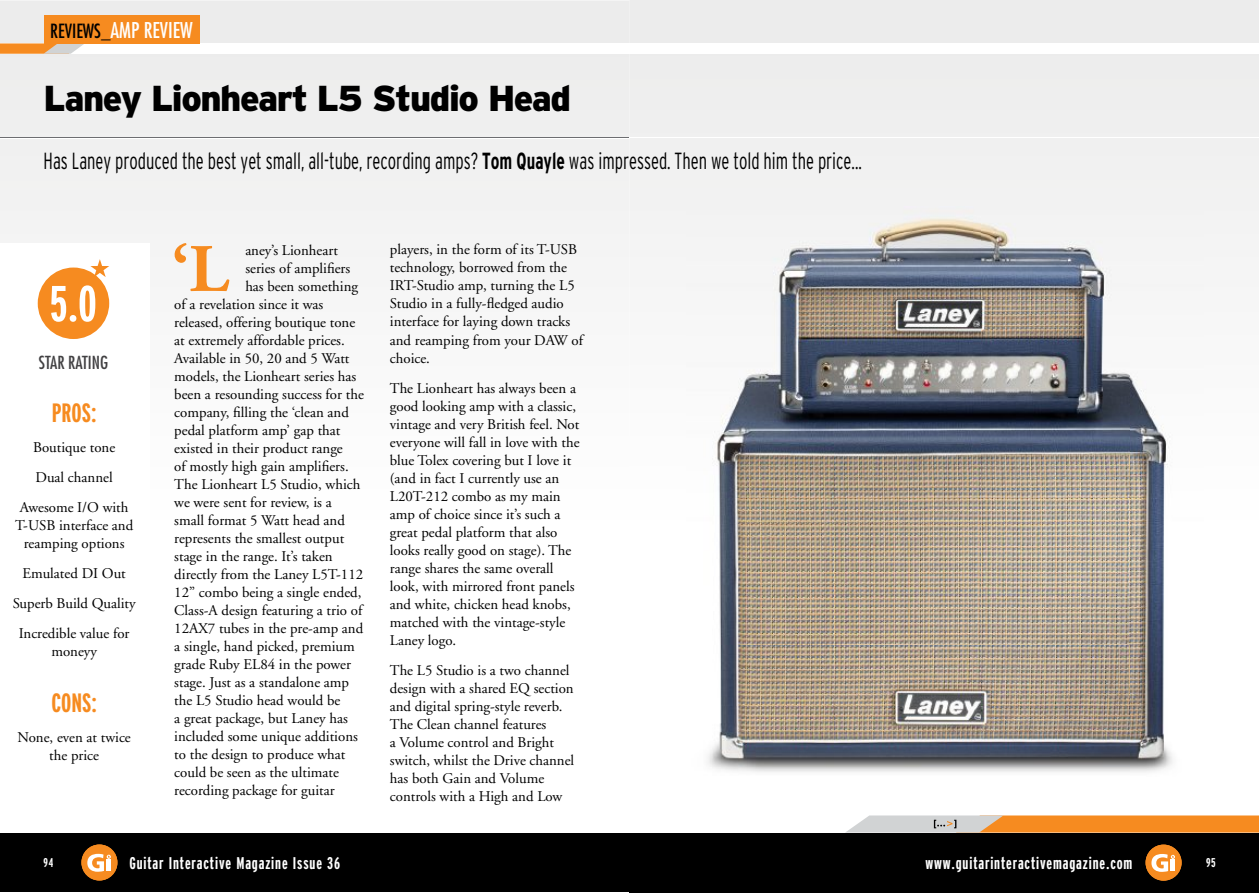
<style>
.page{position:relative;width:1259px;height:893px;background:#fff}
.page>*{position:absolute;margin:0;border:0;box-sizing:border-box;transform-origin:0 0}
.t1{font:700 67.8px "Adobe Garamond";color:#f68b20}
.t2{font:700 extra-condensed 50.4px "Interstate";color:#fff}
.t3{font:900 36px "Interstate";letter-spacing:-.04em;color:#000}
.t4{font:700 extra-condensed 26.55px "Interstate";color:#f68b20}
.t5{font:300 condensed 23.4px "Interstate";color:#000;scale:.8 1}
.t6{font:300 condensed 23.25px "Interstate";color:#000;scale:.8 1}
.t7{font:condensed 21.15px "Futura";color:#fff}
.t8{font:condensed 17.55px "Futura";color:#414042}
.t9{font:700 extra-condensed 16.95px "Interstate";letter-spacing:.05em;color:#fff}
.t10{font:14.85px/18px "Adobe Garamond";color:#000;text-align:center}
.t11{font:700 extra-condensed 12.75px "Interstate";color:#fff}
.s1{font-size:19.05px;color:#000}
.s2{font-weight:700}
</style>
<div class="page">
<div style="left:0;top:832px;width:629px;height:60px;background:#000"></div>
<img style="left:81px;top:845px;width:37px;height:36px">
<div style="left:81px;top:844px;width:36px;height:36px;background:#f68b20;border-radius:50%"></div>
<svg style="left:87px;top:854px;width:24px;height:18px"></svg>
<div style="left:0;top:0;width:629px;height:257px;background:#f0f0f0"></div>
<div style="left:0;top:43px;width:629px;height:11px;background:#fff"></div>
<svg style="left:0;top:43px;width:85px;height:11px"></svg>
<div style="left:44px;top:15px;width:155px;height:28px;background:#f68b20"></div>
<div style="left:0;top:244px;width:150px;height:556px;background:#fff"></div>
<div style="left:38px;top:268px;width:71px;height:71px;background:#f68b20;border-radius:50%"></div>
<svg style="left:90px;top:259px;width:19px;height:18px"></svg>
<hr style="left:0;top:137px;width:629px;height:1px;background:#6d6e71">
<hr style="left:0;top:138px;width:629px;height:1px;background:#fff">
<div style="left:629px;top:833px;width:630px;height:60px;background:#000"></div>
<img style="left:1147px;top:844px;width:35px;height:37px">
<div style="left:1145px;top:845px;width:36px;height:36px;background:#f68b20;border-radius:50%"></div>
<svg style="left:1151px;top:854px;width:24px;height:18px"></svg>
<div style="left:629px;top:0;width:630px;height:287px;background:#efefef"></div>
<div style="left:629px;top:43px;width:630px;height:10px;background:#fff"></div>
<hr style="left:629px;top:137px;width:630px;height:1px;background:#6d6e71">
<hr style="left:629px;top:138px;width:630px;height:1px;background:#fff">
<svg style="left:845px;top:815px;width:414px;height:18px;background:#eaa867"></svg>
<img style="left:687px;top:206px;width:516px;height:566px">
<p class="t7" style="left:50px;top:17px;width:144px"><span class="s1">REVIEWS_</span>AMP REVIEW</p>
<p class="t3" style="left:43px;top:77px;width:529px">Laney Lionheart L5 Studio Head</p>
<p class="t5" style="left:43px;top:148px;width:1024px">Has Laney produced the best yet small, all-tube, recording amps? <span class="s2">Tom Quayle</span> was impressed. Then we told him the price...</p>
<p class="t6" style="left:851px;top:148px;width:6px">.</p>
<p class="t2" style="left:50px;top:276px;width:49px">5.0</p>
<p class="t8" style="left:39px;top:352px;width:71px">STAR RATING</p>
<p class="t4" style="left:52px;top:398px;width:46px">PROS:</p>
<p class="t10" style="left:20px;top:432px;width:110px;line-height:30px">Boutique tone<br>Dual channel<br>Awesome I/O with</p>
<p class="t10" style="left:15px;top:516px;width:120px">T-USB interface and reamping options</p>
<p class="t10" style="left:13px;top:558px;width:124px;line-height:30px">Emulated DI Out<br>Superb Build Quality<br>Incredible value for</p>
<p class="t10" style="left:51px;top:642px;width:47px">moneyy</p>
<p class="t4" style="left:51px;top:688px;width:47px">CONS:</p>
<p class="t10" style="left:18px;top:728px;width:115px">None, even at twice the price</p>
<p class="t1" style="left:172px;top:232px;width:58px">‘L</p>
<p class="t10" style="left:245px;top:241px;width:94px">aney’s Lionheart</p>
<p class="t10" style="left:245px;top:259px;width:106px">series of amplifiers</p>
<p class="t10" style="left:245px;top:277px;width:114px">has been something</p>
<p class="t10" style="left:174px;top:295px;width:151px">of a revelation since it was</p>
<p class="t10" style="left:174px;top:313px;width:182px">released, offering boutique tone</p>
<p class="t10" style="left:174px;top:331px;width:172px">at extremely affordable prices.</p>
<p class="t10" style="left:174px;top:349px;width:177px">Available in 50, 20 and 5 Watt</p>
<p class="t10" style="left:174px;top:367px;width:183px">models, the Lionheart series has</p>
<p class="t10" style="left:174px;top:385px;width:191px">been a resounding success for the</p>
<p class="t10" style="left:174px;top:403px;width:176px">company, filling the ‘clean and</p>
<p class="t10" style="left:174px;top:421px;width:168px">pedal platform amp’ gap that</p>
<p class="t10" style="left:174px;top:439px;width:170px">existed in their product range</p>
<p class="t10" style="left:174px;top:457px;width:176px">of mostly high gain amplifiers.</p>
<p class="t10" style="left:174px;top:475px;width:188px">The Lionheart L5 Studio, which</p>
<p class="t10" style="left:174px;top:493px;width:159px">we were sent for review, is a</p>
<p class="t10" style="left:174px;top:511px;width:172px">small format 5 Watt head and</p>
<p class="t10" style="left:174px;top:529px;width:171px">represents the smallest output</p>
<p class="t10" style="left:174px;top:547px;width:160px">stage in the range. It’s taken</p>
<p class="t10" style="left:174px;top:565px;width:190px">directly from the Laney L5T-112</p>
<p class="t10" style="left:174px;top:583px;width:189px">12” combo being a single ended,</p>
<p class="t10" style="left:174px;top:601px;width:189px">Class-A design featuring a trio of</p>
<p class="t10" style="left:174px;top:619px;width:190px">12AX7 tubes in the pre-amp and</p>
<p class="t10" style="left:174px;top:637px;width:182px">a single, hand picked, premium</p>
<p class="t10" style="left:174px;top:655px;width:178px">grade Ruby EL84 in the power</p>
<p class="t10" style="left:174px;top:673px;width:176px">stage. Just as a standalone amp</p>
<p class="t10" style="left:174px;top:691px;width:168px">the L5 Studio head would be</p>
<p class="t10" style="left:174px;top:709px;width:175px">a great package, but Laney has</p>
<p class="t10" style="left:174px;top:727px;width:185px">included some unique additions</p>
<p class="t10" style="left:174px;top:745px;width:173px">to the design to produce what</p>
<p class="t10" style="left:174px;top:763px;width:166px">could be seen as the ultimate</p>
<p class="t10" style="left:174px;top:781px;width:162px">recording package for guitar</p>
<p class="t11" style="left:44px;top:855px;width:11px">94</p>
<p class="t9" style="left:129px;top:854px;width:212px">Guitar Interactive Magazine Issue 36</p>
<p class="t10" style="left:390px;top:241px;width:195px;text-align:left">players, in the form of its T-USB technology, borrowed from the<br>IRT-Studio amp, turning the L5<br>Studio in a fully-fledged audio interface for laying down tracks and reamping from your DAW of choice.</p>
<p class="t10" style="left:390px;top:379px;width:191px;text-align:left">The Lionheart has always been a good looking amp with a classic, vintage and very British feel. Not everyone will fall in love with the blue Tolex covering but I love it (and in fact I currently use an<br>L20T-212 combo as my main amp of choice since it’s such a great pedal platform that also looks really good on stage). The range shares the same overall look, with mirrored front panels and white, chicken head knobs, matched with the vintage-style<br>Laney logo.</p>
<p class="t10" style="left:390px;top:661px;width:186px;text-align:left">The L5 Studio is a two channel design with a shared EQ section and digital spring-style reverb.<br>The Clean channel features<br>a Volume control and Bright switch, whilst the Drive channel has both Gain and Volume controls with a High and Low</p>
<p class="t9" style="left:925px;top:854px;width:208px">www.guitarinteractivemagazine.com</p>
<p class="t11" style="left:1206px;top:855px;width:11px">95</p>
</div>
